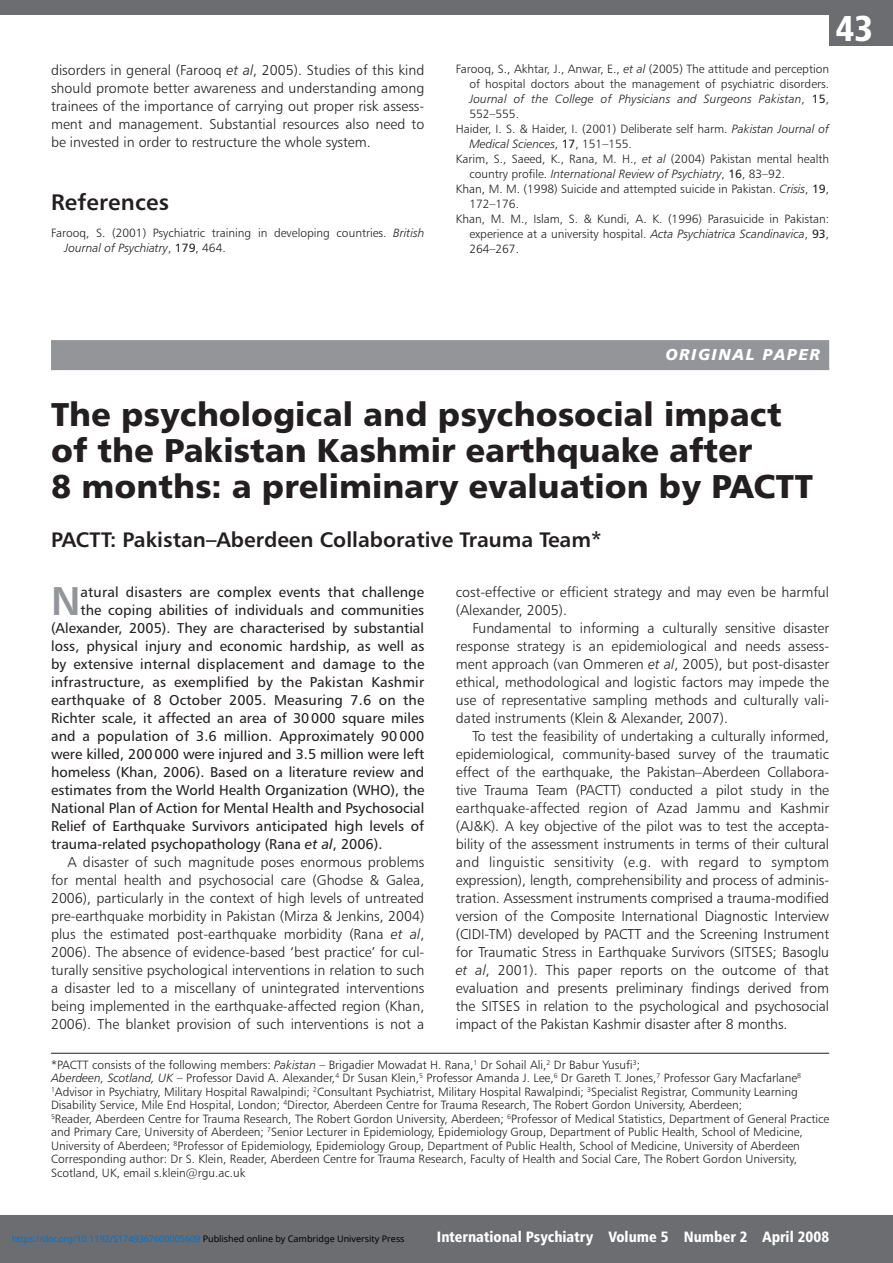
<style>
.page{position:relative;width:893px;height:1263px;background:#fff}
.page>*{position:absolute;margin:0;border:0;box-sizing:border-box;transform-origin:0 0}
.Intro_text{font:40.2px "Humanist 777 BT Bold B";color:#939598}
.t1{font:36px "Humanist 777 BT Black Condensed B";color:#fff}
.Paper_title{font:33px/36px "Humanist 777 BT Black B";color:#231f20}
.Subhead1{font:22.5px "Humanist 777 BT Bold B";letter-spacing:.01em;color:#231f20}
.Author{font:21px "Humanist 777 BT Bold B";color:#231f20}
.Section{font:15.75px "Humanist 777 BT Black Italic B";letter-spacing:.1em;color:#fff}
.t2{font:15px "Humanist 777 BT Black Condensed B";color:#fff}
.Body_text{font:14.25px/18px "Humanist 777 BT Light B";color:#231f20;text-align:justify}
.Intro_text-2{font:14.25px "Humanist 777 BT Roman B";color:#231f20}
.References{font:12px/15px "Humanist 777 BT Light B";color:#231f20}
.t3{font:9px "Noto Sans";color:#0172cf}
.s1{font-family:"Humanist 777 BT Light Italic B"}
.s2{font-family:"Humanist 777 BT Roman B"}
.s3{font-family:"Humanist 777 BT Italic B"}
.s4{color:#000}
</style>
<div class="page">
<div style="left:0;top:1215px;width:893px;height:48px;background:#6c6d70"></div>
<div style="left:829px;top:0;width:64px;height:46px;background:#6c6d70"></div>
<div style="left:0;top:0;width:893px;height:15px;background:#6c6d70"></div>
<div style="left:51px;top:340px;width:778px;height:30px;background:#939598"></div>
<hr style="left:51px;top:1053px;width:778px;height:1px;background:#231f20">
<p class="Body_text" style="left:51px;top:60px;width:375px">disorders in general (Farooq <span class="s1">et al</span>, 2005). Studies of this kind should promote better awareness and understanding among trainees of the importance of carrying out proper risk assess&shy;ment and management. Substantial resources also need to be invested in order to restructure the whole system.</p>
<p class="Subhead1" style="left:51px;top:188px;width:120px">References</p>
<p class="References" style="left:65px;top:225px;width:361px;text-indent:-14px">Farooq, S. (2001) Psychiatric training in developing countries. <span class="s1">British<br>Journal of Psychiatry</span>, <span class="s2">179</span>, 464.</p>
<h2 class="t1" style="left:836px;top:6px;width:39px">43</h2>
<p class="References" style="left:469px;top:61px;width:361px;text-align:justify;text-indent:-14px">Farooq, S., Akhtar, J., Anwar, E., <span class="s1">et al</span> (2005) The attitude and perception of hospital doctors about the management of psychiatric disorders.<br><span class="s1">Journal of the College of Physicians and Surgeons Pakistan</span>, <span class="s2">15</span>, 552–555.</p>
<p class="References" style="left:469px;top:121px;width:361px;text-indent:-14px">Haider, I. S. &amp; Haider, I. (2001) Deliberate self harm. <span class="s1">Pakistan Journal of<br>Medical Sciences</span>, <span class="s2">17</span>, 151–155.</p>
<p class="References" style="left:469px;top:151px;width:361px;text-indent:-14px">Karim, S., Saeed, K., Rana, M. H., <span class="s1">et al</span> (2004) Pakistan mental health country profile. <span class="s1">International Review of Psychiatry</span>, <span class="s2">16</span>, 83–92.</p>
<p class="References" style="left:469px;top:181px;width:361px;text-indent:-14px">Khan, M. M. (1998) Suicide and attempted suicide in Pakistan. <span class="s1">Crisis</span>, <span class="s2">19</span>,<br>172–176.</p>
<p class="References" style="left:469px;top:211px;width:361px;text-align:justify;text-indent:-14px">Khan, M. M., Islam, S. &amp; Kundi, A. K. (1996) Parasuicide in Pakistan: experience at a university hospital. <span class="s1">Acta Psychiatrica Scandinavica</span>, <span class="s2">93</span>, 264–267.</p>
<p class="Section" style="left:666px;top:344px;width:156px">ORIGINAL PAPER</p>
<p class="Paper_title" style="left:51px;top:395px;width:764px">The psychological and psychosocial impact of the Pakistan Kashmir earthquake after<br>8 months: a preliminary evaluation by PACTT</p>
<p class="Author" style="left:51px;top:526px;width:552px">PACTT: Pakistan–Aberdeen Collaborative Trauma Team*</p>
<p class="Intro_text" style="left:51px;top:576px;width:31px">N</p>
<p class="Intro_text-2" style="left:81px;top:584px;width:345px">atural disasters are complex events that challenge</p>
<p class="Intro_text-2" style="left:81px;top:602px;width:345px">the coping abilities of individuals and communities</p>
<p class="Intro_text-2" style="left:51px;top:620px;width:375px">(Alexander, 2005). They are characterised by substantial</p>
<p class="Intro_text-2" style="left:51px;top:638px;width:375px">loss, physical injury and economic hardship, as well as</p>
<p class="Intro_text-2" style="left:51px;top:656px;width:375px">by extensive internal displacement and damage to the</p>
<p class="Intro_text-2" style="left:51px;top:674px;width:375px">infrastructure, as exemplified by the Pakistan Kashmir</p>
<p class="Intro_text-2" style="left:51px;top:692px;width:375px">earthquake of 8 October 2005. Measuring 7.6 on the</p>
<p class="Intro_text-2" style="left:51px;top:710px;width:375px">Richter scale, it affected an area of 30000 square miles</p>
<p class="Intro_text-2" style="left:51px;top:728px;width:375px">and a population of 3.6 million. Approximately 90 000</p>
<p class="Intro_text-2" style="left:51px;top:746px;width:375px">were killed, 200000 were injured and 3.5 million were left</p>
<p class="Intro_text-2" style="left:51px;top:764px;width:375px">homeless (Khan, 2006). Based on a literature review and</p>
<p class="Intro_text-2" style="left:51px;top:782px;width:375px">estimates from the World Health Organization (WHO), the</p>
<p class="Intro_text-2" style="left:51px;top:800px;width:375px">National Plan of Action for Mental Health and Psychosocial</p>
<p class="Intro_text-2" style="left:51px;top:818px;width:375px">Relief of Earthquake Survivors anticipated high levels of</p>
<p class="Intro_text-2" style="left:51px;top:836px;width:333px">trauma-related psychopathology (Rana <span class="s3">et al</span>, 2006).</p>
<p class="Body_text" style="left:51px;top:853px;width:375px;text-indent:16px">A disaster of such magnitude poses enormous problems for mental health and psychosocial care (Ghodse &amp; Galea, 2006), particularly in the context of high levels of untreated pre-earthquake morbidity in Pakistan (Mirza &amp; Jenkins, 2004) plus the estimated post-earthquake morbidity (Rana <span class="s1">et al</span>, 2006). The absence of evidence-based ‘best practice’ for cul&shy;turally sensitive psychological interventions in relation to such a disaster led to a miscellany of unintegrated interventions being implemented in the earthquake-affected region (Khan, 2006). The blanket provision of such interventions is not a</p>
<p class="Body_text" style="left:456px;top:583px;width:375px">cost-effective or efficient strategy and may even be harmful (Alexander, 2005).</p>
<p class="Body_text" style="left:456px;top:619px;width:375px;text-indent:16px">Fundamental to informing a culturally sensitive disaster response strategy is an epidemiological and needs assess&shy;ment approach (van Ommeren <span class="s1">et al</span>, 2005), but post-disaster ethical, methodological and logistic factors may impede the use of representative sampling methods and culturally vali&shy;dated instruments (Klein &amp; Alexander, 2007).</p>
<p class="Body_text" style="left:456px;top:727px;width:375px;text-indent:16px">To test the feasibility of undertaking a culturally informed, epidemiological, community-based survey of the traumatic effect of the earthquake, the Pakistan–Aberdeen Collabora&shy;tive Trauma Team (PACTT) conducted a pilot study in the earthquake-affected region of Azad Jammu and Kashmir (AJ&amp;K). A key objective of the pilot was to test the accepta&shy;bility of the assessment instruments in terms of their cultural and linguistic sensitivity (e.g. with regard to symptom expression), length, comprehensibility and process of adminis&shy;tration. Assessment instruments comprised a trauma-modified version of the Composite International Diagnostic Interview (CIDI-TM) developed by PACTT and the Screening Instrument for Traumatic Stress in Earthquake Survivors (SITSES; Basoglu <span class="s1">et al</span>, 2001). This paper reports on the outcome of that evaluation and presents preliminary findings derived from the SITSES in relation to the psychological and psychosocial impact of the Pakistan Kashmir disaster after 8 months.</p>
<p class="References" style="left:51px;top:1057px;width:780px;line-height:13.5px">*PACTT consists of the following members: <span class="s1">Pakistan</span> – Brigadier Mowadat H. Rana,<sup>1</sup> Dr Sohail Ali,<sup>2</sup> Dr Babur Yusufi<sup>3</sup>;<br><span class="s1">Aberdeen, Scotland, UK</span> – Professor David A. Alexander,<sup>4</sup> Dr Susan Klein,<sup>5</sup> Professor Amanda J. Lee,<sup>6</sup> Dr Gareth T. Jones,<sup>7</sup> Professor Gary Macfarlane<sup>8<br>1</sup>Advisor in Psychiatry, Military Hospital Rawalpindi; <sup>2</sup>Consultant Psychiatrist, Military Hospital Rawalpindi; <sup>3</sup>Specialist Registrar, Community Learning Disability Service, Mile End Hospital, London; <sup>4</sup>Director, Aberdeen Centre for Trauma Research, The Robert Gordon University, Aberdeen;<br><sup>5</sup>Reader, Aberdeen Centre for Trauma Research, The Robert Gordon University, Aberdeen; <sup>6</sup>Professor of Medical Statistics, Department of General Practice and Primary Care, University of Aberdeen; <sup>7</sup>Senior Lecturer in Epidemiology, Epidemiology Group, Department of Public Health, School of Medicine, University of Aberdeen; <sup>8</sup>Professor of Epidemiology, Epidemiology Group, Department of Public Health, School of Medicine, University of Aberdeen Corresponding author: Dr S. Klein, Reader, Aberdeen Centre for Trauma Research, Faculty of Health and Social Care, The Robert Gordon University, Scotland, UK, email s.klein@rgu.ac.uk</p>
<p class="t3" style="left:12px;top:1232px;width:394px">https://doi.org/10.1192/S1749367600005609 <span class="s4">Published online by Cambridge University Press</span></p>
<p class="t2" style="left:437px;top:1227px;width:394px">International Psychiatry Volume 5 Number 2 April 2008</p>
</div>
